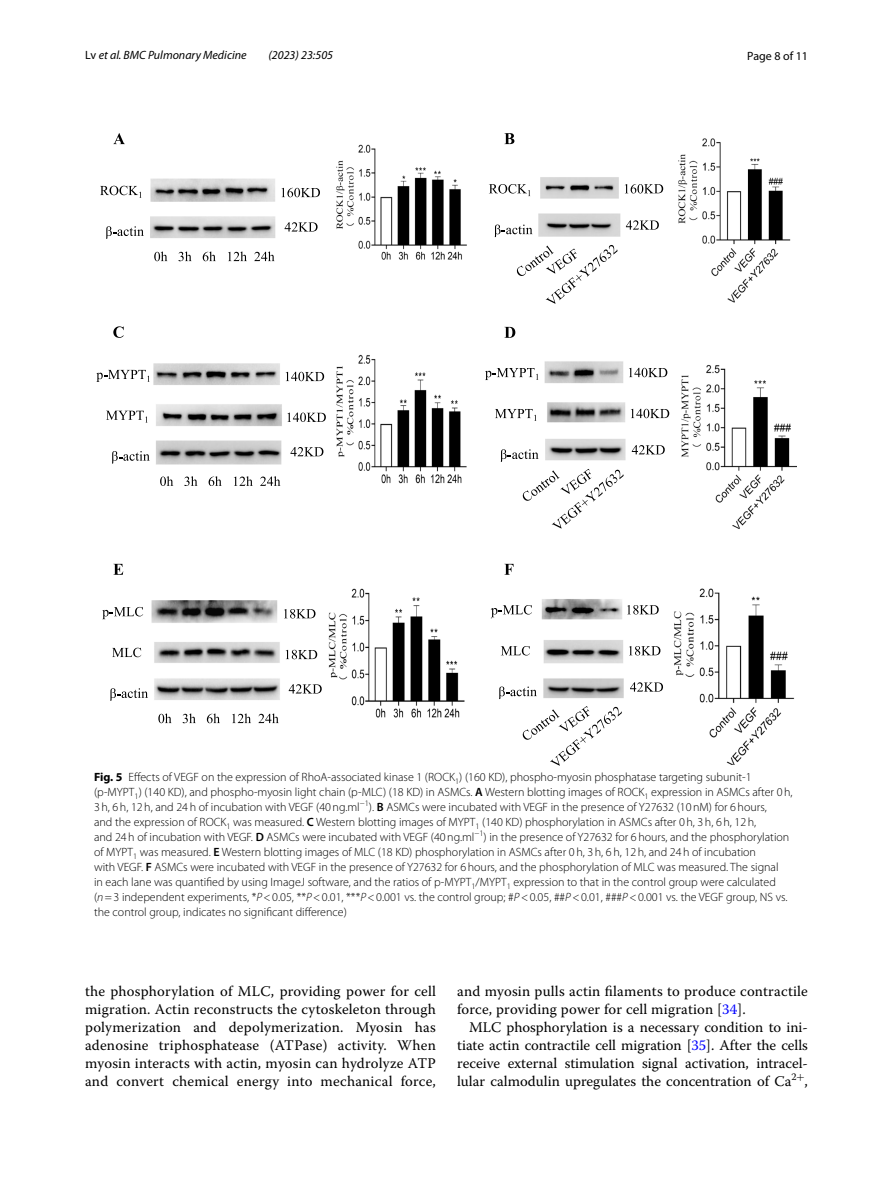
<style>
.page{position:relative;width:893px;height:1187px;background:#fff}
.page>*{position:absolute;margin:0;border:0;box-sizing:border-box;transform-origin:0 0}
.t1{font:14.7px/18px "Warnock Pro";letter-spacing:.015em;color:#000;text-align:justify}
.t2{font:300 12px/15px "Myriad Pro";color:#000}
.t3{font:italic 12px "Myriad Pro";color:#000}
.t4{font:12px "Myriad Pro";color:#000}
.s1{font-style:normal}
.s2{font-weight:700}
.s3{font-weight:600}
.s4{font-style:italic}
.s5{color:#00f}
</style>
<div class="page">
<img style="left:151px;top:138px;width:646px;height:627px">
<svg style="left:106px;top:226px;width:38px;height:13px"></svg>
<svg style="left:285px;top:222px;width:33px;height:9px"></svg>
<svg style="left:154px;top:251px;width:13px;height:10px"></svg>
<svg style="left:178px;top:251px;width:14px;height:10px"></svg>
<svg style="left:203px;top:251px;width:13px;height:10px"></svg>
<svg style="left:228px;top:251px;width:19px;height:10px"></svg>
<svg style="left:254px;top:251px;width:21px;height:10px"></svg>
<svg style="left:100px;top:186px;width:41px;height:12px"></svg>
<svg style="left:281px;top:188px;width:39px;height:9px"></svg>
<svg style="left:495px;top:224px;width:38px;height:13px"></svg>
<svg style="left:626px;top:220px;width:33px;height:10px"></svg>
<svg style="left:489px;top:184px;width:41px;height:12px"></svg>
<svg style="left:625px;top:184px;width:38px;height:9px"></svg>
<svg style="left:517px;top:245px;width:101px;height:59px"></svg>
<svg style="left:113px;top:133px;width:12px;height:11px"></svg>
<svg style="left:504px;top:133px;width:10px;height:11px"></svg>
<svg style="left:112px;top:451px;width:38px;height:12px"></svg>
<svg style="left:290px;top:447px;width:33px;height:9px"></svg>
<svg style="left:160px;top:476px;width:13px;height:10px"></svg>
<svg style="left:184px;top:476px;width:13px;height:10px"></svg>
<svg style="left:209px;top:476px;width:13px;height:10px"></svg>
<svg style="left:234px;top:476px;width:19px;height:10px"></svg>
<svg style="left:260px;top:476px;width:20px;height:10px"></svg>
<svg style="left:106px;top:410px;width:41px;height:12px"></svg>
<svg style="left:287px;top:412px;width:39px;height:10px"></svg>
<svg style="left:501px;top:449px;width:38px;height:13px"></svg>
<svg style="left:632px;top:445px;width:33px;height:9px"></svg>
<svg style="left:495px;top:409px;width:41px;height:12px"></svg>
<svg style="left:631px;top:409px;width:38px;height:9px"></svg>
<svg style="left:113px;top:326px;width:11px;height:12px"></svg>
<svg style="left:504px;top:327px;width:11px;height:11px"></svg>
<svg style="left:96px;top:370px;width:54px;height:12px"></svg>
<svg style="left:286px;top:372px;width:38px;height:9px"></svg>
<svg style="left:485px;top:368px;width:53px;height:12px"></svg>
<svg style="left:629px;top:368px;width:38px;height:9px"></svg>
<svg style="left:110px;top:688px;width:38px;height:12px"></svg>
<svg style="left:289px;top:684px;width:33px;height:9px"></svg>
<svg style="left:158px;top:713px;width:14px;height:10px"></svg>
<svg style="left:183px;top:713px;width:13px;height:10px"></svg>
<svg style="left:207px;top:713px;width:13px;height:10px"></svg>
<svg style="left:232px;top:713px;width:19px;height:10px"></svg>
<svg style="left:258px;top:713px;width:21px;height:10px"></svg>
<svg style="left:112px;top:647px;width:29px;height:10px"></svg>
<svg style="left:286px;top:649px;width:31px;height:10px"></svg>
<svg style="left:499px;top:686px;width:38px;height:13px"></svg>
<svg style="left:630px;top:682px;width:33px;height:9px"></svg>
<svg style="left:501px;top:646px;width:29px;height:9px"></svg>
<svg style="left:629px;top:646px;width:31px;height:9px"></svg>
<svg style="left:113px;top:564px;width:10px;height:10px"></svg>
<svg style="left:504px;top:564px;width:10px;height:10px"></svg>
<svg style="left:102px;top:607px;width:41px;height:12px"></svg>
<svg style="left:284px;top:609px;width:31px;height:9px"></svg>
<svg style="left:491px;top:605px;width:41px;height:12px"></svg>
<svg style="left:627px;top:605px;width:32px;height:9px"></svg>
<svg style="left:523px;top:469px;width:101px;height:59px"></svg>
<svg style="left:523px;top:706px;width:99px;height:59px"></svg>
<p class="t3" style="left:85px;top:48px;width:163px"><span class="s1">Lv</span> et al. BMC Pulmonary Medicine</p>
<p class="t3" style="left:269px;top:48px;width:66px">(2023) 23:505</p>
<p class="t4" style="left:747px;top:48px;width:62px">Page 8 of 11</p>
<p class="t2" style="left:94px;top:769px;width:700px"><span class="s2">Fig. 5</span> Effects of VEGF on the expression of RhoA-associated kinase 1 (ROCK<sub>1</sub>) (160 KD), phospho-myosin phosphatase targeting subunit-1 (p-MYPT<sub>1</sub>) (140 KD), and phospho-myosin light chain (p-MLC) (18 KD) in ASMCs. <span class="s3">A</span> Western blotting images of -ROCK<sub>1</sub> expression in ASMCs after 0h, 3h, 6h, 12h, and 24h of incubation with VEGF (40ng.ml<sup>−1</sup>). <span class="s3">B</span> ASMCs were incubated with VEGF in the presence of Y27632 (10nM) for 6hours,<br>and the expression of -ROCK<sub>1</sub> was measured. <span class="s3">C</span> Western blotting images of -MYPT<sub>1</sub> (140 KD) phosphorylation in ASMCs after 0h, 3h, 6h, 12h,<br>and 24h of incubation with VEGF. <span class="s3">D</span> ASMCs were incubated with VEGF (40ng.ml<sup>−1</sup>) in the presence of Y27632 for 6hours, and the phosphorylation of -MYPT<sub>1</sub> was measured. <span class="s3">E</span> Western blotting images of MLC (18 KD) phosphorylation in ASMCs after 0h, 3h, 6h, 12h, and 24h of incubation<br>with VEGF. <span class="s3">F</span> ASMCs were incubated with VEGF in the presence of Y27632 for 6hours, and the phosphorylation of MLC was measured. The signal<br>in each lane was quantified by using ImageJ software, and the ratios of p-MYPT<sub>1</sub>/MYPT<sub>1</sub> expression to that in the control group were calculated (<span class="s4">n</span>=3 independent experiments, *<span class="s4">P</span>&lt;0.05, **<span class="s4">P</span>&lt;0.01, ***<span class="s4">P</span>&lt;0.001 vs. the control group; #<span class="s4">P</span>&lt;0.05, ##<span class="s4">P</span>&lt;0.01, ###<span class="s4">P</span>&lt;0.001 vs. the VEGF group, NS vs. the control group, indicates no significant difference)</p>
<p class="t1" style="left:85px;top:982px;width:352px">the phosphorylation of MLC, providing power for cell migration. Actin reconstructs the cytoskeleton through polymerization and depolymerization. Myosin has adenosine triphosphatease (ATPase) activity. When myosin interacts with actin, myosin can hydrolyze ATP and convert chemical energy into mechanical force,</p>
<p class="t1" style="left:457px;top:982px;width:352px">and myosin pulls actin filaments to produce contractile force, providing power for cell migration [<span class="s5">34</span>].</p>
<p class="t1" style="left:457px;top:1018px;width:352px;text-indent:12px">MLC phosphorylation is a necessary condition to ini&shy;tiate actin contractile cell migration [<span class="s5">35</span>]. After the cells receive external stimulation signal activation, intracel&shy;lular calmodulin upregulates the concentration of Ca<sup>2</sup><sup>+</sup>,</p>
</div>
